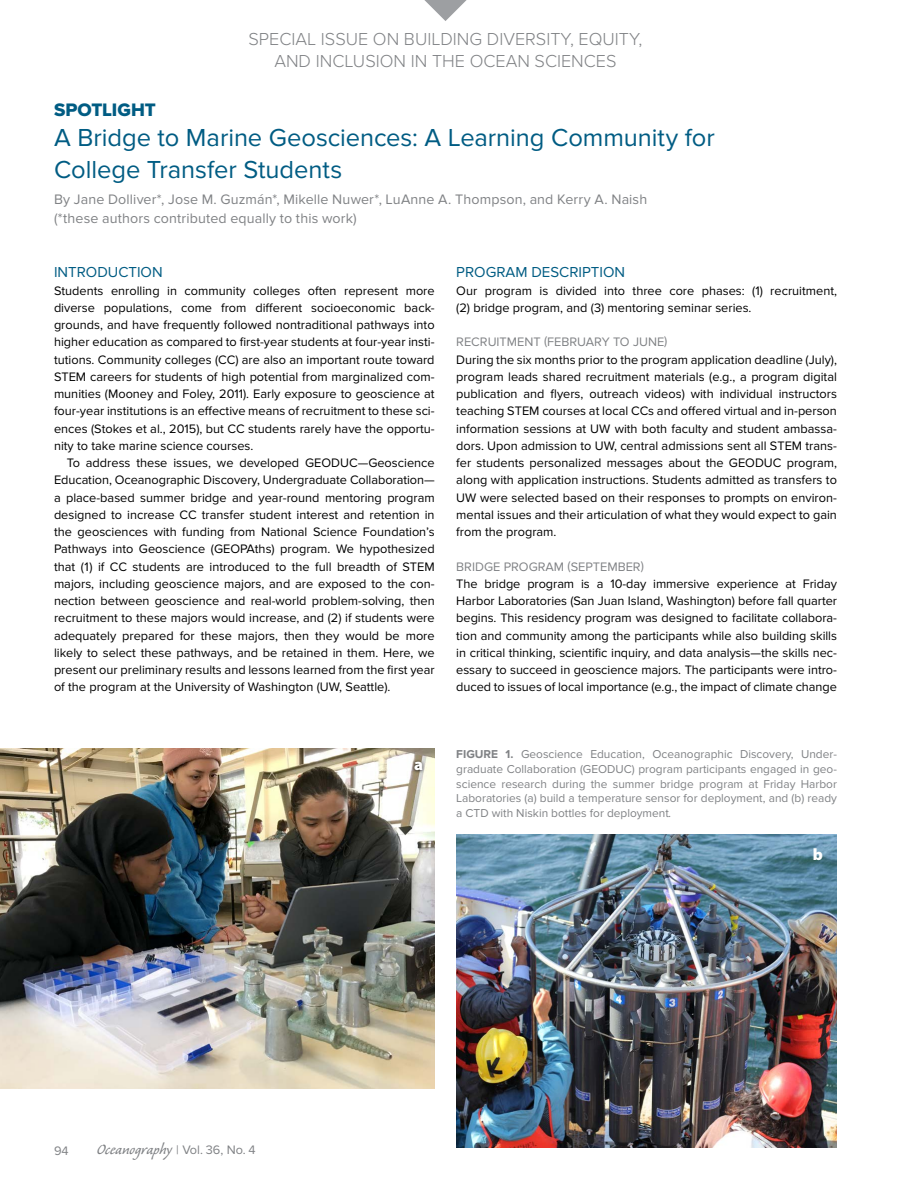
<style>
.page{position:relative;width:918px;height:1188px;background:#fff}
.page>*{position:absolute;margin:0;border:0;box-sizing:border-box;transform-origin:0 0}
.t1{font:25.5px/31.5px "Proxima Nova";letter-spacing:-.005em;color:#005c83}
.t2{font:18.75px "Caliban Std";color:#808285}
.t3{font:18.75px "Proxima Nova Extrabld";letter-spacing:-.005em;color:#005c83}
.t4{font:300 18px/21.6px "Proxima Nova";color:#808285;text-align:center}
.t5{font:900 16.5px "Myriad Pro";color:#fff}
.t6{font:15px "Proxima Nova";color:#005c83}
.t7{font:14.25px/19.5px "Proxima Nova";letter-spacing:.01em;color:#808285}
.t8{font:12.75px/17.2px "Proxima Nova";color:#000;text-align:justify}
.t9{font:12.75px "Proxima Nova";color:#808285}
.t10{font:11.85px/14.9px "Proxima Nova";color:#808285;text-align:justify}
.s1{font-weight:700}
.s2{font-style:italic}
.s3{font-family:"Proxima Nova";font-size:12.75px}
</style>
<div class="page">
<svg style="left:424px;top:0;width:43px;height:21px"></svg>
<img style="left:0;top:748px;width:435px;height:341px">
<img style="left:456px;top:834px;width:381px;height:314px">
<svg style="left:411px;top:758px;width:15px;height:15px"></svg>
<h3 class="t4" style="left:248px;top:28px;width:396px">SPECIAL ISSUE ON BUILDING DIVERSITY, EQUITY,<br>AND INCLUSION IN THE OCEAN SCIENCES</h3>
<h2 class="t3" style="left:54px;top:96px;width:103px">SPOTLIGHT</h2>
<h1 class="t1" style="left:54px;top:122px;width:662px">A Bridge to Marine Geosciences: A Learning Community for<br>College Transfer Students</h1>
<p class="t7" style="left:54px;top:189px;width:595px">By Jane Dolliver*, Jose M. Guzmán*, Mikelle Nuwer*, LuAnne A. Thompson, and Kerry A. Naish (*these authors contributed equally to this work)</p>
<p class="t6" style="left:54px;top:264px;width:110px">INTRODUCTION</p>
<p class="t8" style="left:54px;top:282px;width:382px">Students enrolling in community colleges often represent more diverse populations, come from different socioeconomic back&shy;grounds, and have frequently followed nontraditional pathways into higher education as compared to first-year students at four-year insti&shy;tutions. Community colleges (CC) are also an important route toward STEM careers for students of high potential from marginalized com&shy;munities (Mooney and Foley, 2011). Early exposure to geoscience at four-year institutions is an effective means of recruitment to these sci&shy;ences (Stokes et al., 2015), but CC students rarely have the opportu&shy;nity to take marine science courses.</p>
<p class="t8" style="left:54px;top:455px;width:382px;text-indent:13px">To address these issues, we developed GEODUC—Geoscience Education, Oceanographic Discovery, Undergraduate Collaboration— a place-based summer bridge and year-round mentoring program designed to increase CC transfer student interest and retention in the geosciences with funding from National Science Foundation’s Pathways into Geoscience (GEOPAths) program. We hypothesized that (1) if CC students are introduced to the full breadth of STEM majors, including geoscience majors, and are exposed to the con&shy;nection between geoscience and real-world problem-solving, then recruitment to these majors would increase, and (2) if students were adequately prepared for these majors, then they would be more likely to select these pathways, and be retained in them. Here, we present our preliminary results and lessons learned from the first year of the program at the University of Washington (UW, Seattle).</p>
<p class="t6" style="left:456px;top:264px;width:170px">PROGRAM DESCRIPTION</p>
<p class="t8" style="left:456px;top:282px;width:382px">Our program is divided into three core phases: (1) recruitment, (2) bridge program, and (3) mentoring seminar series.</p>
<p class="t9" style="left:456px;top:335px;width:213px">RECRUITMENT (FEBRUARY TO JUNE)</p>
<p class="t8" style="left:456px;top:351px;width:382px">During the six months prior to the program application deadline (July), program leads shared recruitment materials (e.g., a program digital publication and flyers, outreach videos) with individual instructors teaching STEM courses at local CCs and offered virtual and in-person information sessions at UW with both faculty and student ambassa&shy;dors. Upon admission to UW, central admissions sent all STEM trans&shy;fer students personalized messages about the GEODUC program, along with application instructions. Students admitted as transfers to UW were selected based on their responses to prompts on environ&shy;mental issues and their articulation of what they would expect to gain from the program.</p>
<p class="t9" style="left:456px;top:559px;width:189px">BRIDGE PROGRAM (SEPTEMBER)</p>
<p class="t8" style="left:456px;top:575px;width:382px">The bridge program is a 10-day immersive experience at Friday Harbor Laboratories (San Juan Island, Washington) before fall quarter begins. This residency program was designed to facilitate collabora&shy;tion and community among the participants while also building skills in critical thinking, scientific inquiry, and data analysis—the skills nec&shy;essary to succeed in geoscience majors. The participants were intro&shy;duced to issues of local importance (e.g., the impact of climate change</p>
<p class="t5" style="left:414px;top:754px;width:11px">a</p>
<p class="t10" style="left:456px;top:747px;width:382px"><span class="s1">FIGURE 1.</span> Geoscience Education, Oceanographic Discovery, Under&shy;graduate Collaboration (GEODUC) program participants engaged in geo&shy;science research during the summer bridge program at Friday Harbor Laboratories (a) build a temperature sensor for deployment, and (b) ready a CTD with Niskin bottles for deployment<span class="s2">.</span></p>
<p class="t5" style="left:813px;top:843px;width:12px">b</p>
<p class="t9" style="left:54px;top:1143px;width:16px">94</p>
<h2 class="t2" style="left:97px;top:1140px;width:160px">Oceanography <span class="s3">| Vol. 36, No. 4</span></h2>
</div>
